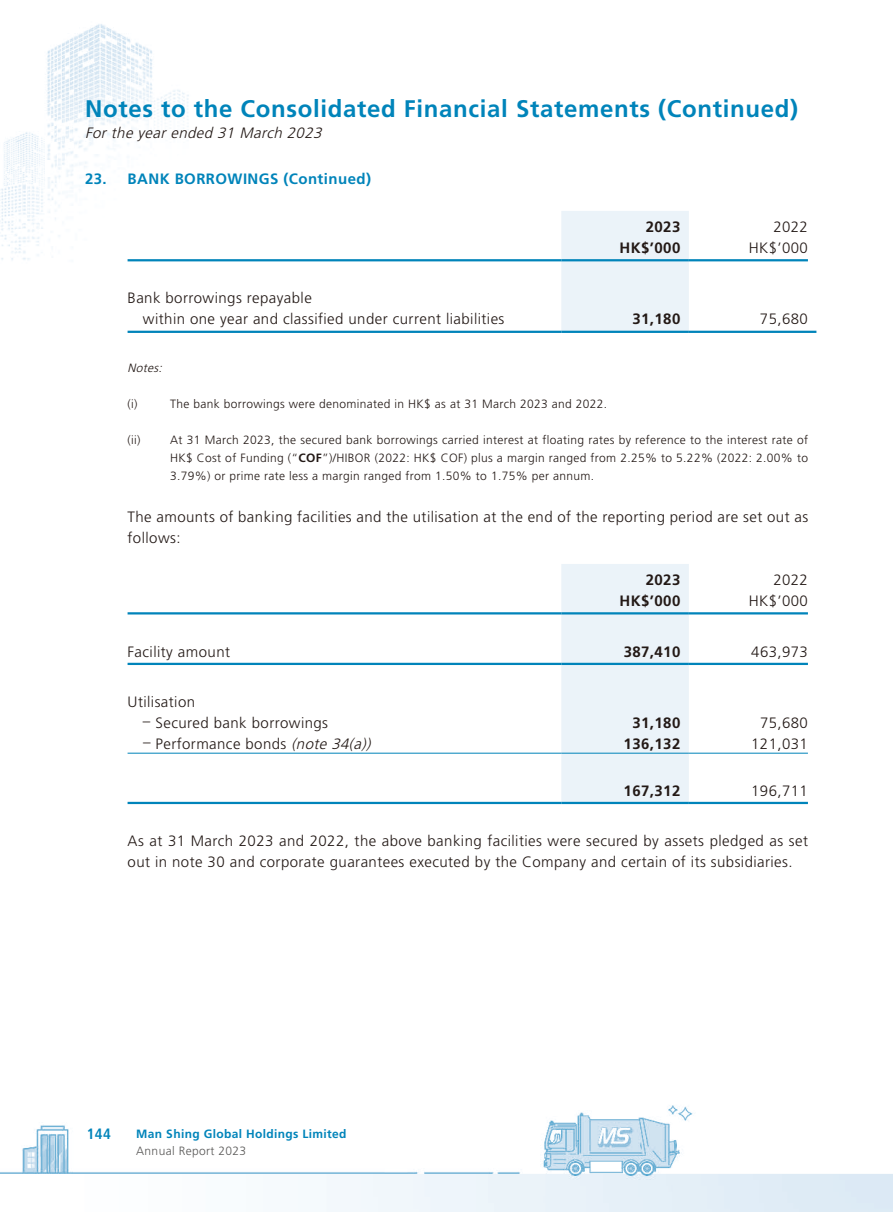
<style>
.page{position:relative;width:893px;height:1212px;background:#fff}
.page>*{position:absolute;margin:0;border:0;box-sizing:border-box;transform-origin:0 0}
.t1{font:700 24px "Frutiger LT Std";letter-spacing:.03em;color:#0084ba}
.t2{font:300 15px/21px "Frutiger LT Std";letter-spacing:.03em;color:#231916}
.t3{font:700 15px "Frutiger LT Std";letter-spacing:.03em;color:#231916}
.t4{font:700 15px "Frutiger LT Std";letter-spacing:.03em;color:#0084ba}
.t5{font:italic 300 15px "Frutiger LT Std";color:#231916}
.t6{font:700 condensed 15px "Frutiger LT Std";color:#0084ba}
.t7{font:300 12px/18px "Frutiger LT Std";letter-spacing:.03em;color:#231916;text-align:justify}
.t8{font:700 12px "Frutiger LT Std";letter-spacing:.03em;color:#0084ba}
.t9{font:300 12px "Frutiger LT Std";letter-spacing:.03em;color:#595857}
.t10{font:italic 300 12px "Frutiger LT Std";color:#231916}
.s1{font-weight:700}
.s2{font-style:italic}
</style>
<div class="page">
<img style="left:0;top:24px;width:893px;height:1188px">
<div style="left:561px;top:211px;width:128px;height:120px;background:#ebf3f9"></div>
<hr style="left:128px;top:259px;width:433px;height:2px;background:#0084ba">
<hr style="left:561px;top:259px;width:128px;height:2px;background:#0084ba">
<hr style="left:689px;top:259px;width:119px;height:2px;background:#0084ba">
<hr style="left:128px;top:331px;width:433px;height:2px;background:#0084ba">
<hr style="left:561px;top:331px;width:128px;height:2px;background:#0084ba">
<hr style="left:689px;top:331px;width:127px;height:2px;background:#0084ba">
<div style="left:561px;top:564px;width:128px;height:238px;background:#ebf3f9"></div>
<hr style="left:128px;top:612px;width:433px;height:2px;background:#0084ba">
<hr style="left:561px;top:612px;width:128px;height:2px;background:#0084ba">
<hr style="left:689px;top:612px;width:119px;height:2px;background:#0084ba">
<hr style="left:128px;top:663px;width:433px;height:2px;background:#0084ba">
<hr style="left:561px;top:663px;width:128px;height:2px;background:#0084ba">
<hr style="left:689px;top:663px;width:119px;height:2px;background:#0084ba">
<hr style="left:128px;top:753px;width:433px;height:1px;background:#0084ba">
<hr style="left:561px;top:753px;width:128px;height:1px;background:#0084ba">
<hr style="left:689px;top:753px;width:119px;height:1px;background:#0084ba">
<hr style="left:128px;top:802px;width:433px;height:2px;background:#0084ba">
<hr style="left:561px;top:802px;width:128px;height:2px;background:#0084ba">
<hr style="left:689px;top:802px;width:119px;height:2px;background:#0084ba">
<h1 class="t1" style="left:85px;top:95px;width:715px">Notes to the Consolidated Financial Statements (Continued)</h1>
<p class="t5" style="left:85px;top:125px;width:242px">For the year ended 31 March 2023</p>
<p class="t4" style="left:85px;top:169px;width:287px">23. BANK BORROWINGS (Continued)</p>
<p class="t2" style="left:143px;top:288px;width:363px;text-indent:-15px">Bank borrowings repayable<br>within one year and classified under current liabilities</p>
<p class="t3" style="left:646px;top:218px;width:36px">2023</p>
<p class="t2" style="left:773px;top:216px;width:36px">2022</p>
<p class="t3" style="left:619px;top:239px;width:62px">HK$’000</p>
<p class="t2" style="left:749px;top:237px;width:61px">HK$’000</p>
<p class="t3" style="left:632px;top:310px;width:49px">31,180</p>
<p class="t2" style="left:760px;top:309px;width:49px">75,680</p>
<p class="t10" style="left:128px;top:361px;width:39px">Notes:</p>
<p class="t7" style="left:128px;top:395px;width:12px">(i)</p>
<p class="t7" style="left:170px;top:395px;width:439px">The bank borrowings were denominated in HK$ as at 31 March 2023 and 2022.</p>
<p class="t7" style="left:128px;top:431px;width:15px">(ii)</p>
<p class="t7" style="left:170px;top:431px;width:640px">At 31 March 2023, the secured bank borrowings carried interest at floating rates by reference to the interest rate of HK$ Cost of Funding (“<span class="s1">COF</span>”)/HIBOR (2022: HK$ COF) plus a margin ranged from 2.25% to 5.22% (2022: 2.00% to 3.79%) or prime rate less a margin ranged from 1.50% to 1.75% per annum.</p>
<p class="t2" style="left:128px;top:506px;width:682px">The amounts of banking facilities and the utilisation at the end of the reporting period are set out as follows:</p>
<p class="t3" style="left:646px;top:571px;width:36px">2023</p>
<p class="t2" style="left:773px;top:569px;width:36px">2022</p>
<p class="t3" style="left:619px;top:592px;width:62px">HK$’000</p>
<p class="t2" style="left:749px;top:590px;width:61px">HK$’000</p>
<p class="t2" style="left:128px;top:641px;width:104px">Facility amount</p>
<p class="t3" style="left:624px;top:642px;width:58px">387,410</p>
<p class="t2" style="left:751px;top:641px;width:58px">463,973</p>
<p class="t2" style="left:128px;top:691px;width:69px">Utilisation</p>
<p class="t2" style="left:143px;top:712px;width:187px">– Secured bank borrowings</p>
<p class="t3" style="left:632px;top:714px;width:49px">31,180</p>
<p class="t2" style="left:760px;top:712px;width:49px">75,680</p>
<p class="t2" style="left:143px;top:733px;width:233px">– Performance bonds <span class="s2">(note 34(a))</span></p>
<p class="t3" style="left:624px;top:735px;width:58px">136,132</p>
<p class="t2" style="left:751px;top:733px;width:58px">121,031</p>
<p class="t3" style="left:624px;top:781px;width:58px">167,312</p>
<p class="t2" style="left:751px;top:780px;width:58px">196,711</p>
<p class="t2" style="left:128px;top:831px;width:682px">As at 31 March 2023 and 2022, the above banking facilities were secured by assets pledged as set out in note 30 and corporate guarantees executed by the Company and certain of its subsidiaries.</p>
<p class="t6" style="left:87px;top:1124px;width:26px">144</p>
<p class="t8" style="left:136px;top:1127px;width:212px">Man Shing Global Holdings Limited</p>
<p class="t9" style="left:136px;top:1144px;width:111px">Annual Report 2023</p>
</div>
